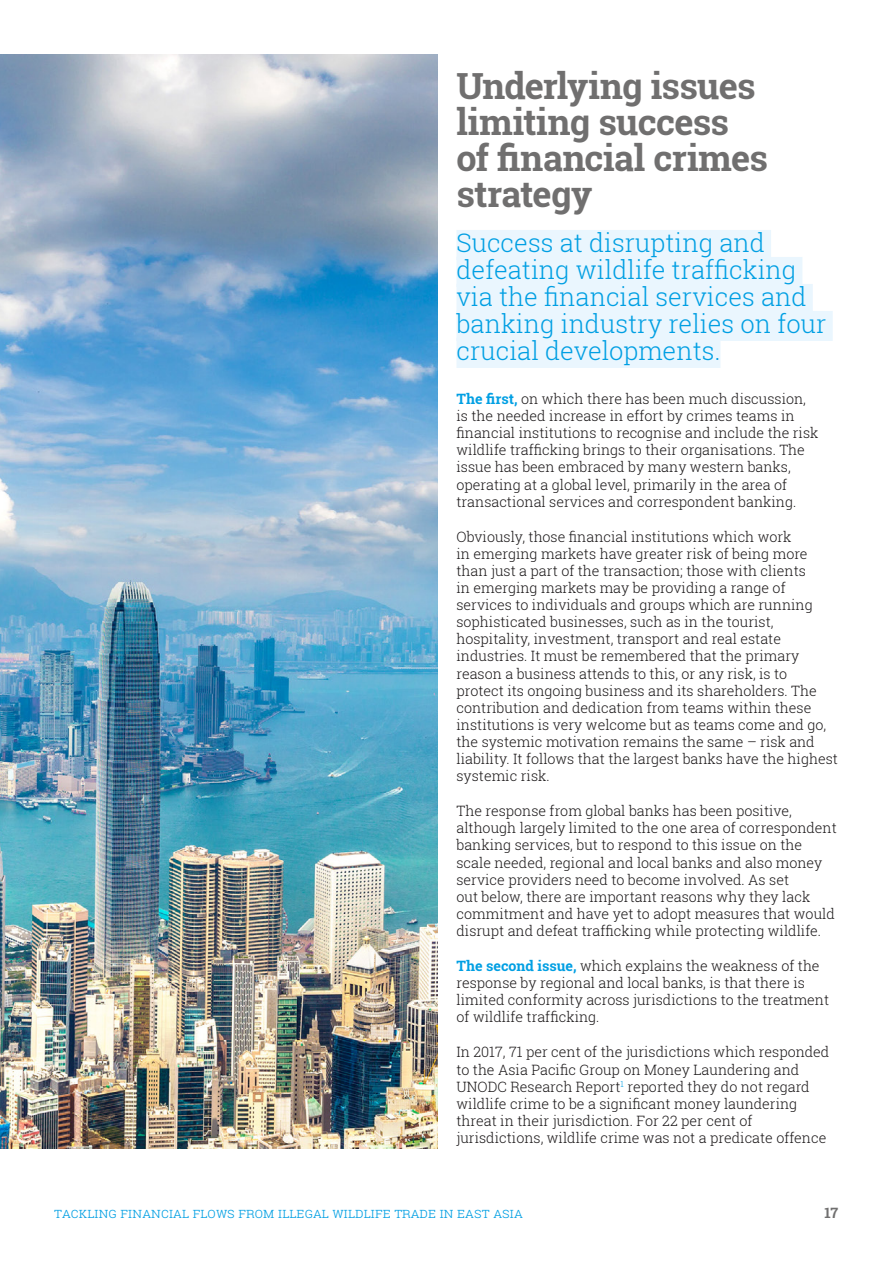
<style>
.page{position:relative;width:893px;height:1263px;background:#fff}
.page>*{position:absolute;margin:0;border:0;box-sizing:border-box;transform-origin:0 0}
.t1{font:700 36px/36px "Roboto Slab";letter-spacing:-.02em;color:#706f6f}
.t2{font:300 25.5px/27px "Roboto Slab";color:#009fe3}
.t3{font:300 14.25px/17.1px "Roboto Slab";color:#1a1718}
.t4{font:300 14.25px "Roboto Slab";color:#009fe3}
.t5{font:700 14.25px "Roboto Slab";color:#706f6f}
.s1{font-weight:700;color:#009fe3}
</style>
<div class="page">
<img style="left:0;top:54px;width:437px;height:1094px">
<div style="left:456px;top:230px;width:315px;height:30px;background:#eaf6fe"></div>
<div style="left:456px;top:257px;width:346px;height:30px;background:#eaf6fe"></div>
<div style="left:456px;top:284px;width:357px;height:30px;background:#eaf6fe"></div>
<div style="left:456px;top:311px;width:377px;height:30px;background:#eaf6fe"></div>
<div style="left:456px;top:338px;width:264px;height:30px;background:#eaf6fe"></div>
<h1 class="t1" style="left:456px;top:68px;width:313px">Underlying issues limiting success of financial crimes strategy</h1>
<h2 class="t2" style="left:456px;top:229px;width:372px">Success at disrupting and defeating wildlife trafficking via the financial services and banking industry relies on four crucial developments.</h2>
<p class="t3" style="left:456px;top:390px;width:363px"><span class="s1">The first,</span> on which there has been much discussion, is the needed increase in effort by crimes teams in financial institutions to recognise and include the risk wildlife trafficking brings to their organisations. The issue has been embraced by many western banks, operating at a global level, primarily in the area of transactional services and correspondent banking.</p>
<p class="t3" style="left:456px;top:528px;width:383px">Obviously, those financial institutions which work<br>in emerging markets have greater risk of being more than just a part of the transaction; those with clients<br>in emerging markets may be providing a range of services to individuals and groups which are running sophisticated businesses, such as in the tourist, hospitality, investment, transport and real estate industries. It must be remembered that the primary reason a business attends to this, or any risk, is to protect its ongoing business and its shareholders. The contribution and dedication from teams within these institutions is very welcome but as teams come and go, the systemic motivation remains the same – risk and liability. It follows that the largest banks have the highest systemic risk.</p>
<p class="t3" style="left:456px;top:802px;width:382px">The response from global banks has been positive, although largely limited to the one area of correspondent banking services, but to respond to this issue on the scale needed, regional and local banks and also money service providers need to become involved. As set<br>out below, there are important reasons why they lack commitment and have yet to adopt measures that would disrupt and defeat trafficking while protecting wildlife.</p>
<p class="t3" style="left:456px;top:957px;width:374px"><span class="s1">The second issue,</span> which explains the weakness of the response by regional and local banks, is that there is limited conformity across jurisdictions to the treatment of wildlife trafficking.</p>
<p class="t3" style="left:456px;top:1043px;width:374px">In 2017, 71 per cent of the jurisdictions which responded to the Asia Pacific Group on Money Laundering and UNODC Research Report<sup>1</sup> reported they do not regard wildlife crime to be a significant money laundering threat in their jurisdiction. For 22 per cent of jurisdictions, wildlife crime was not a predicate offence</p>
<p class="t4" style="left:54px;top:1203px;width:471px">TACKLING FINANCIAL FLOWS FROM ILLEGAL WILDLIFE TRADE IN EAST ASIA</p>
<p class="t5" style="left:824px;top:1203px;width:16px">17</p>
</div>
